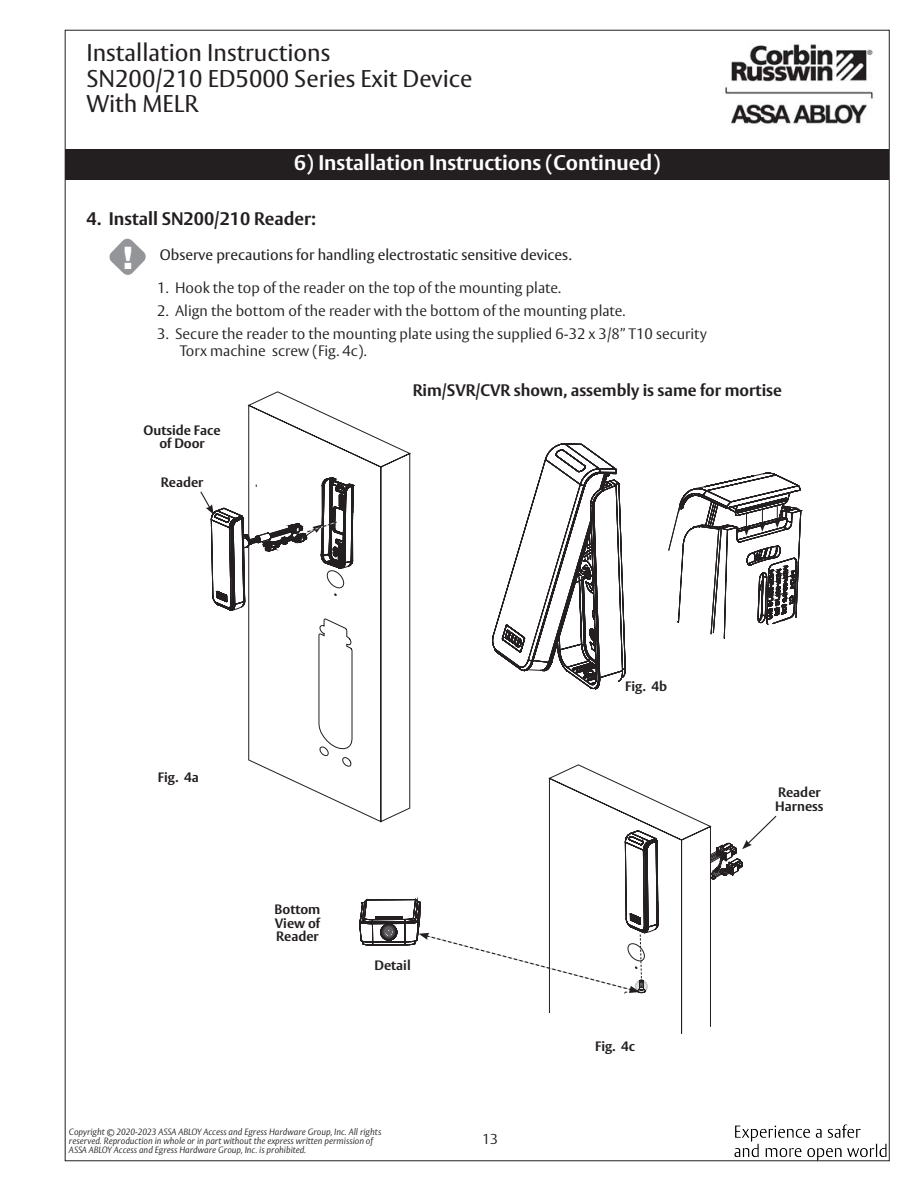
<style>
.page{position:relative;width:918px;height:1188px;background:#fff}
.page>*{position:absolute;margin:0;border:0;box-sizing:border-box;transform-origin:0 0}
.t1{font:900 32.85px "Helvetica Neue";color:#fff}
.t2{font:24px/25.5px "ASSA Vesta";color:#231f20}
.Heading_2_14_16__Whi{font:700 21px "ASSA Vesta";color:#fff}
.Body_Text_I0_11_13{font:700 18px "ASSA Vesta";color:#231f20}
.Captions{font:700 16.5px "ASSA Vesta";color:#231f20}
.t3{font:300 15px/16.5px "ASSA Vesta";color:#231f20}
.Body_Text_I1_10_11{font:15px "ASSA Vesta";color:#231f20}
.t4{font:300 14.25px "ASSA Vesta";color:#231f20}
.Labels{font:700 13.5px/13.5px "ASSA Vesta";color:#231f20;text-align:center}
.Figures{font:700 13.5px "ASSA Vesta";color:#231f20}
.t5{font:italic 300 9px/9px "ASSA Vesta";color:#231f20}
</style>
<div class="page">
<img style="left:725px;top:44px;width:148px;height:81px">
<img style="left:734px;top:1125px;width:152px;height:36px">
<div style="left:66px;top:149px;width:823px;height:31px;background:#231f20"></div>
<svg style="left:109px;top:238px;width:37px;height:37px"></svg>
<svg style="left:200px;top:491px;width:47px;height:120px"></svg>
<svg style="left:247px;top:391px;width:164px;height:432px"></svg>
<svg style="left:492px;top:444px;width:133px;height:245px"></svg>
<svg style="left:669px;top:473px;width:132px;height:165px"></svg>
<svg style="left:712px;top:815px;width:65px;height:65px"></svg>
<svg style="left:548px;top:764px;width:164px;height:270px"></svg>
<svg style="left:360px;top:831px;width:298px;height:162px"></svg>
<h2 class="t2" style="left:86px;top:41px;width:388px">Installation Instructions<br>SN200/210 ED5000 Series Exit Device<br>With MELR</h2>
<p class="Heading_2_14_16__Whi" style="left:294px;top:150px;width:368px">6) Installation Instructions (Continued)</p>
<p class="Body_Text_I0_11_13" style="left:87px;top:208px;width:231px">4. Install SN200/210 Reader:</p>
<p class="Body_Text_I1_10_11" style="left:160px;top:245px;width:413px">Observe precautions for handling electrostatic sensitive devices.</p>
<h1 class="t1" style="left:94px;top:234px;width:40px">! <sub>!</sub></h1>
<p class="t3" style="left:157px;top:281px;width:405px">1. Hook the top of the reader on the top of the mounting plate.</p>
<p class="t3" style="left:157px;top:304px;width:470px">2. Align the bottom of the reader with the bottom of the mounting plate.</p>
<p class="t3" style="left:180px;top:327px;width:529px;text-indent:-22px">3. Secure the reader to the mounting plate using the supplied 6-32 x 3/8” T10 security<br>Torx machine screw (Fig. 4c).</p>
<p class="Labels" style="left:144px;top:424px;width:79px">Outside Face of Door</p>
<p class="Labels" style="left:161px;top:476px;width:44px">Reader</p>
<p class="Captions" style="left:413px;top:380px;width:371px">Rim/SVR/CVR shown, assembly is same for mortise</p>
<p class="Figures" style="left:158px;top:769px;width:42px">Fig. 4a</p>
<p class="Labels" style="left:275px;top:903px;width:47px;text-align:justify">Bottom View of Reader</p>
<p class="Labels" style="left:375px;top:959px;width:38px">Detail</p>
<p class="Figures" style="left:625px;top:678px;width:43px">Fig. 4b</p>
<p class="Figures" style="left:595px;top:1038px;width:42px">Fig. 4c</p>
<p class="Labels" style="left:775px;top:786px;width:50px;text-align:left">Reader<br>Harness</p>
<p class="t5" style="left:69px;top:1128px;width:314px">Copyright © 2020-2023 ASSA ABLOY Access and Egress Hardware Group, Inc. All rights reserved. Reproduction in whole or in part without the express written permission of<br>ASSA ABLOY Access and Egress Hardware Group, Inc. is prohibited.</p>
<p class="t4" style="left:482px;top:1130px;width:17px">13</p>
</div>
